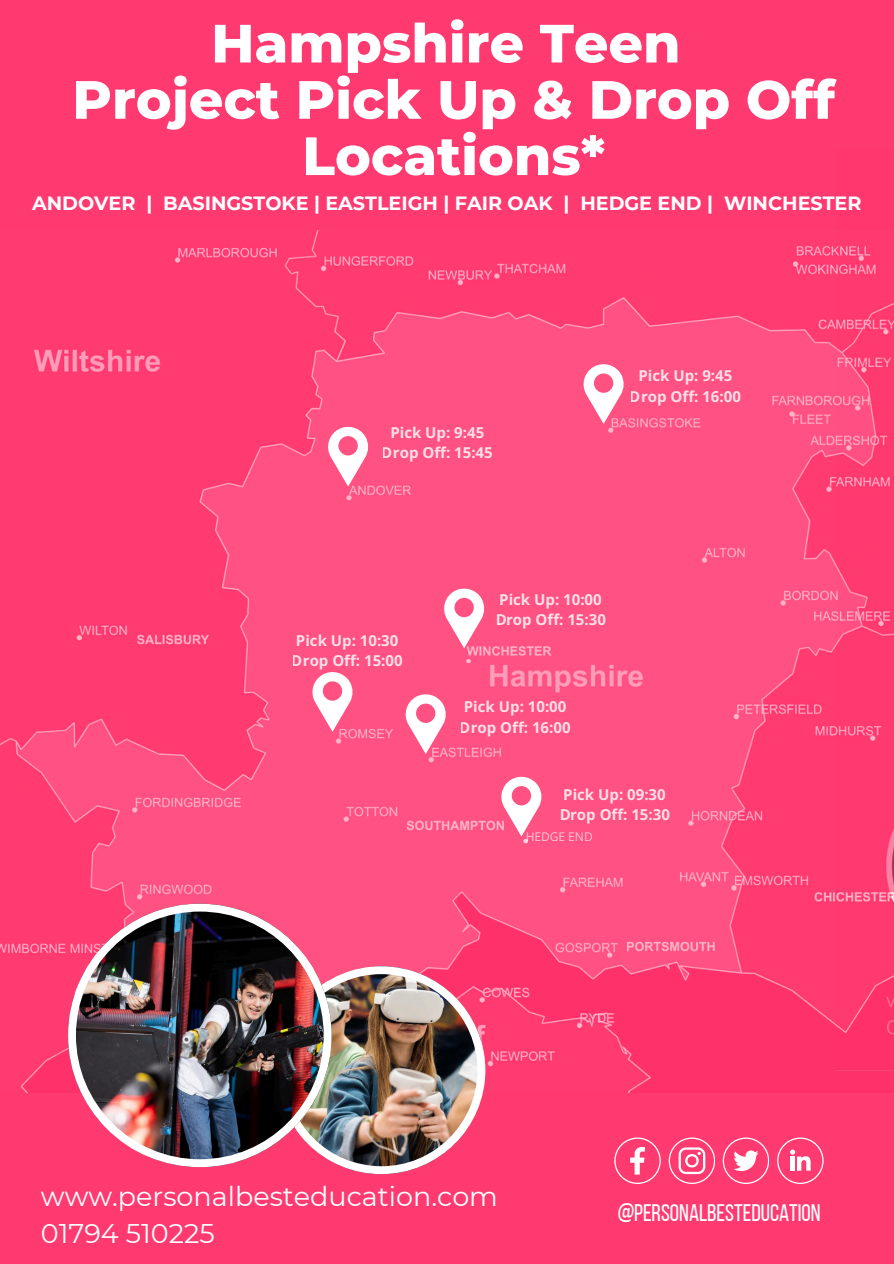
<style>
.page{position:relative;width:894px;height:1264px;background:#fff}
.page>*{position:absolute;margin:0;border:0;box-sizing:border-box;transform-origin:0 0}
.t1{font:800 53.7px/56.2px "Montserrat";color:#fff;text-align:center}
.t2{font:42px "Gill Sans";color:#fff}
.t3{font:40.5px "Gill Sans";color:#fff}
.t4{font:27px/37.2px "Montserrat";color:#fff}
.t5{font:23.85px "Bebas Neue";color:#fff}
.t6{font:700 19.2px "Montserrat";color:#fff}
.t7{font:700 15px/20.2px "Open Sans";color:#fff}
.t8{font:12px "Open Sans";color:#fff}
</style>
<div class="page">
<div style="left:0;top:0;width:893px;height:1263px;background:#ff3a71"></div>
<svg style="left:614px;top:1137px;width:46px;height:46px"></svg>
<svg style="left:668px;top:1137px;width:46px;height:46px"></svg>
<svg style="left:722px;top:1137px;width:46px;height:46px"></svg>
<svg style="left:777px;top:1137px;width:46px;height:46px"></svg>
<img style="left:0;top:231px;width:893px;height:861px">
<img style="left:331px;top:966px;width:154px;height:208px">
<img style="left:68px;top:903px;width:263px;height:263px">
<svg style="left:309px;top:669px;width:44px;height:62px;background:#ffa0ba"></svg>
<svg style="left:441px;top:585px;width:44px;height:63px;background:#ff9fba"></svg>
<svg style="left:325px;top:424px;width:44px;height:62px;background:#ff9fba"></svg>
<svg style="left:580px;top:361px;width:44px;height:63px;background:#ff9fba"></svg>
<svg style="left:402px;top:691px;width:44px;height:63px;background:#ff9fba"></svg>
<svg style="left:498px;top:774px;width:44px;height:62px;background:#ffa0bb"></svg>
<h5 class="t1" style="left:72px;top:15px;width:764px">Hampshire Teen<br>Project Pick Up &amp; Drop Off<br>Locations*</h5>
<p class="t6" style="left:32px;top:191px;width:830px">ANDOVER | BASINGSTOKE | EASTLEIGH | FAIR OAK | HEDGE END | WINCHESTER</p>
<p class="t7" style="left:382px;top:422px;width:112px;text-align:center">Pick Up: 9:45<br>Drop Off: 15:45</p>
<p class="t7" style="left:629px;top:365px;width:112px;text-align:center">Pick Up: 9:45<br>Drop Off: 16:00</p>
<p class="t7" style="left:292px;top:630px;width:112px">Pick Up: 10:30<br>Drop Off: 15:00</p>
<h3 class="t3" style="left:463px;top:635px;width:11px">.</h3>
<p class="t7" style="left:495px;top:589px;width:112px">Pick Up: 10:00<br>Drop Off: 15:30</p>
<p class="t7" style="left:459px;top:696px;width:112px">Pick Up: 10:00<br>Drop Off: 16:00</p>
<p class="t7" style="left:559px;top:784px;width:112px">Pick Up: 09:30<br>Drop Off: 15:30</p>
<p class="t8" style="left:525px;top:827px;width:69px">HEDGE END</p>
<h2 class="t2" style="left:520px;top:814px;width:12px">.</h2>
<p class="t4" style="left:41px;top:1177px;width:458px">www.personalbesteducation.com<br>01794 510225</p>
<p class="t5" style="left:617px;top:1202px;width:204px">@PERSONALBESTEDUCATION</p>
</div>
